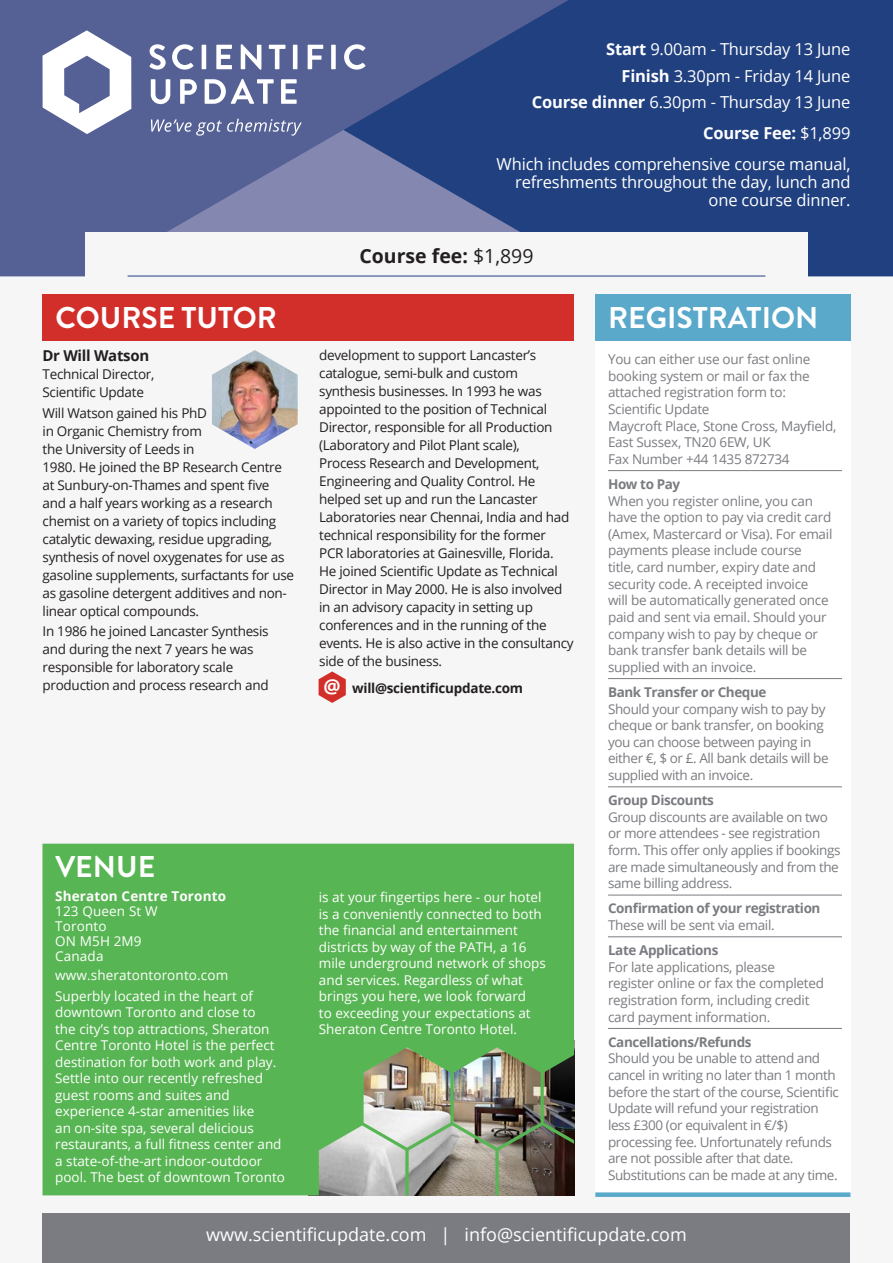
<style>
.page{position:relative;width:893px;height:1263px;background:#f6f6f7}
.page>*{position:absolute;margin:0;border:0;box-sizing:border-box;transform-origin:0 0}
.Headings{font:700 30px "Brandon Grotesque";color:#fff}
.pg2_date_place{font:700 19.5px "Open Sans";color:#231f20}
.Paragraph_Style_1{font:700 19.2px "Open Sans";color:#fff}
.body{font:18px "Open Sans";color:#fff}
.pg_2_sub{font:16.5px/18px "Open Sans";letter-spacing:-.01em;color:#fff;text-align:right}
.pg_2_sub-2{font:700 16.5px "Open Sans";letter-spacing:-.01em;color:#fff}
.body_bold{font:700 15px "Open Sans";letter-spacing:-.02em;color:#231f20}
.body-2{font:13.5px/18px "Open Sans";letter-spacing:-.02em;color:#231f20}
.registration{font:13.5px/16.6px "Open Sans";letter-spacing:-.02em;color:#7a7c81}
.body-3{font:13.5px/16.5px "Open Sans";color:#fff}
.body_bold-2{font:13.5px/16.6px "Open Sans";letter-spacing:-.03em;color:#7a7c81}
.body_bold-3{font:700 13.5px "Open Sans";letter-spacing:-.03em;color:#7a7c81}
.body-4{font:13.5px/16.6px "Open Sans";letter-spacing:-.02em;color:#7a7c81;text-align:justify}
.body-5{font:700 13.5px "Open Sans";letter-spacing:-.02em;color:#231f20}
.body-6{font:700 13.5px "Open Sans";letter-spacing:.01em;color:#fff}
.s1{font-weight:700}
.s2{font-weight:400}
</style>
<div class="page">
<div style="left:595px;top:294px;width:255px;height:47px;background:#5aa8ca"></div>
<div style="left:595px;top:341px;width:255px;height:854px;background:#fff"></div>
<div style="left:595px;top:1192px;width:255px;height:5px;background:#5aa8ca"></div>
<hr style="left:608px;top:470px;width:234px;height:1px;background:#7a7c81">
<hr style="left:608px;top:678px;width:234px;height:1px;background:#7a7c81">
<hr style="left:608px;top:786px;width:234px;height:1px;background:#7a7c81">
<hr style="left:608px;top:895px;width:234px;height:1px;background:#7a7c81">
<hr style="left:608px;top:936px;width:234px;height:1px;background:#7a7c81">
<hr style="left:608px;top:1028px;width:234px;height:1px;background:#7a7c81">
<div style="left:43px;top:1213px;width:807px;height:50px;background:#7a7c81"></div>
<img style="left:212px;top:350px;width:86px;height:99px">
<svg style="left:319px;top:671px;width:27px;height:32px"></svg>
<div style="left:43px;top:294px;width:531px;height:47px;background:#d22f2b"></div>
<svg style="left:42px;top:844px;width:532px;height:351px;background:#62af5b"></svg>
<div style="left:569px;top:0;width:324px;height:276px;background:#204080"></div>
<svg style="left:0;top:0;width:569px;height:276px;background:#4f5e94"></svg>
<div style="left:85px;top:232px;width:723px;height:49px;background:#f6f6f7"></div>
<hr style="left:128px;top:276px;width:637px;height:1px;background:#204080">
<svg style="left:149px;top:44px;width:17px;height:26px"></svg>
<svg style="left:172px;top:44px;width:22px;height:26px"></svg>
<hr style="left:202px;top:45px;width:4px;height:24px;background:#fff">
<svg style="left:216px;top:45px;width:16px;height:24px"></svg>
<svg style="left:241px;top:44px;width:20px;height:26px"></svg>
<svg style="left:269px;top:45px;width:16px;height:24px"></svg>
<hr style="left:293px;top:45px;width:4px;height:24px;background:#fff">
<svg style="left:308px;top:45px;width:15px;height:24px"></svg>
<div style="left:331px;top:45px;width:5px;height:24px;background:#fff"></div>
<svg style="left:344px;top:44px;width:21px;height:26px"></svg>
<svg style="left:151px;top:79px;width:19px;height:25px"></svg>
<svg style="left:180px;top:79px;width:17px;height:25px"></svg>
<svg style="left:205px;top:79px;width:69px;height:25px"></svg>
<svg style="left:281px;top:79px;width:16px;height:25px"></svg>
<svg style="left:151px;top:119px;width:151px;height:17px;background:#747ea8"></svg>
<svg style="left:43px;top:30px;width:88px;height:104px"></svg>
<p class="pg_2_sub" style="left:606px;top:40px;width:246px"><span class="s1">Start</span> 9.00am - Thursday 13 June</p>
<p class="pg_2_sub" style="left:621px;top:66px;width:230px"><span class="s1">Finish</span> 3.30pm - Friday 14 June</p>
<p class="pg_2_sub" style="left:532px;top:93px;width:320px"><span class="s1">Course dinner</span> 6.30pm - Thursday 13 June</p>
<p class="pg_2_sub-2" style="left:703px;top:121px;width:149px">Course Fee: <span class="s2">$1,899</span></p>
<p class="pg_2_sub" style="left:497px;top:154px;width:355px">Which includes comprehensive course manual, refreshments throughout the day, lunch and one course dinner.</p>
<p class="Headings" style="left:55px;top:297px;width:223px">COURSE TUTOR</p>
<p class="body_bold" style="left:43px;top:345px;width:108px">Dr Will Watson</p>
<p class="body-2" style="left:43px;top:365px;width:113px">Technical Director,<br>Scientific Update</p>
<p class="body-2" style="left:43px;top:403px;width:253px">Will Watson gained his PhD<br>in Organic Chemistry from<br>the University of Leeds in<br>1980. He joined the BP Research Centre at Sunbury-on-Thames and spent five and a half years working as a research chemist on a variety of topics including catalytic dewaxing, residue upgrading, synthesis of novel oxygenates for use as gasoline supplements, surfactants for use as gasoline detergent additives and non&shy;linear optical compounds.</p>
<p class="body-2" style="left:43px;top:621px;width:228px">In 1986 he joined Lancaster Synthesis and during the next 7 years he was responsible for laboratory scale production and process research and</p>
<p class="pg2_date_place" style="left:359px;top:242px;width:176px">Course fee: <span class="s2">$1,899</span></p>
<p class="body-2" style="left:319px;top:346px;width:256px">development to support Lancaster’s catalogue, semi-bulk and custom synthesis businesses. In 1993 he was appointed to the position of Technical Director, responsible for all Production (Laboratory and Pilot Plant scale),<br>Process Research and Development, Engineering and Quality Control. He helped set up and run the Lancaster Laboratories near Chennai, India and had technical responsibility for the former PCR laboratories at Gainesville, Florida.<br>He joined Scientific Update as Technical Director in May 2000. He is also involved in an advisory capacity in setting up conferences and in the running of the events. He is also active in the consultancy side of the business.</p>
<p class="Paragraph_Style_1" style="left:324px;top:673px;width:19px">@</p>
<p class="body-5" style="left:352px;top:678px;width:173px">will@scientificupdate.com</p>
<p class="Headings" style="left:55px;top:846px;width:101px">VENUE</p>
<p class="body-6" style="left:55px;top:886px;width:172px">Sheraton Centre Toronto</p>
<p class="body-3" style="left:55px;top:903px;width:104px;line-height:15px">123 Queen St W<br>Toronto<br>ON M5H 2M9<br>Canada</p>
<p class="body-3" style="left:55px;top:967px;width:175px">www.sheratontoronto.com</p>
<p class="body-3" style="left:55px;top:987px;width:231px">Superbly located in the heart of downtown Toronto and close to<br>the city’s top attractions, Sheraton Centre Toronto Hotel is the perfect destination for both work and play.<br>Settle into our recently refreshed guest rooms and suites and experience 4-star amenities like<br>an on-site spa, several delicious restaurants, a full fitness center and a state-of-the-art indoor-outdoor pool. The best of downtown Toronto</p>
<p class="body-3" style="left:319px;top:889px;width:229px">is at your fingertips here - our hotel is a conveniently connected to both the financial and entertainment districts by way of the PATH, a 16 mile underground network of shops and services. Regardless of what brings you here, we look forward<br>to exceeding your expectations at Sheraton Centre Toronto Hotel.</p>
<p class="Headings" style="left:608px;top:297px;width:211px">REGISTRATION</p>
<p class="body-4" style="left:608px;top:350px;width:204px">You can either use our fast online booking system or mail or fax the attached registration form to:</p>
<p class="registration" style="left:608px;top:400px;width:230px">Scientific Update<br>Maycroft Place, Stone Cross, Mayfield,<br>East Sussex, TN20 6EW, UK<br>Fax Number +44 1435 872734</p>
<p class="body_bold-3" style="left:608px;top:474px;width:74px">How to Pay</p>
<p class="registration" style="left:608px;top:492px;width:226px">When you register online, you can have the option to pay via credit card (Amex, Mastercard or Visa). For email payments please include course<br>title, card number, expiry date and security code. A receipted invoice<br>will be automatically generated once paid and sent via email. Should your company wish to pay by cheque or bank transfer bank details will be supplied with an invoice.</p>
<p class="body_bold-3" style="left:608px;top:682px;width:160px">Bank Transfer or Cheque</p>
<p class="registration" style="left:608px;top:700px;width:222px">Should your company wish to pay by cheque or bank transfer, on booking you can choose between paying in either €, $ or £. All bank details will be supplied with an invoice.</p>
<p class="body_bold-3" style="left:608px;top:791px;width:107px">Group Discounts</p>
<p class="registration" style="left:608px;top:808px;width:234px">Group discounts are available on two or more attendees - see registration form. This offer only applies if bookings are made simultaneously and from the same billing address.</p>
<p class="body_bold-3" style="left:608px;top:899px;width:214px">Confirmation of your registration</p>
<p class="registration" style="left:608px;top:916px;width:168px">These will be sent via email.</p>
<p class="body_bold-3" style="left:608px;top:941px;width:112px">Late Applications</p>
<p class="registration" style="left:608px;top:958px;width:217px">For late applications, please register online or fax the completed registration form, including credit card payment information.</p>
<p class="body_bold-2" style="left:608px;top:1033px;width:232px"><span class="s1">Cancellations/Refunds<br></span>Should you be unable to attend and cancel in writing no later than 1 month before the start of the course, Scientific Update will refund your registration less £300 (or equivalent in €/$) processing fee. Unfortunately refunds are not possible after that date.<br>Substitutions can be made at any time.</p>
<p class="body" style="left:206px;top:1222px;width:482px">www.scientificupdate.com | info@scientificupdate.com</p>
</div>
